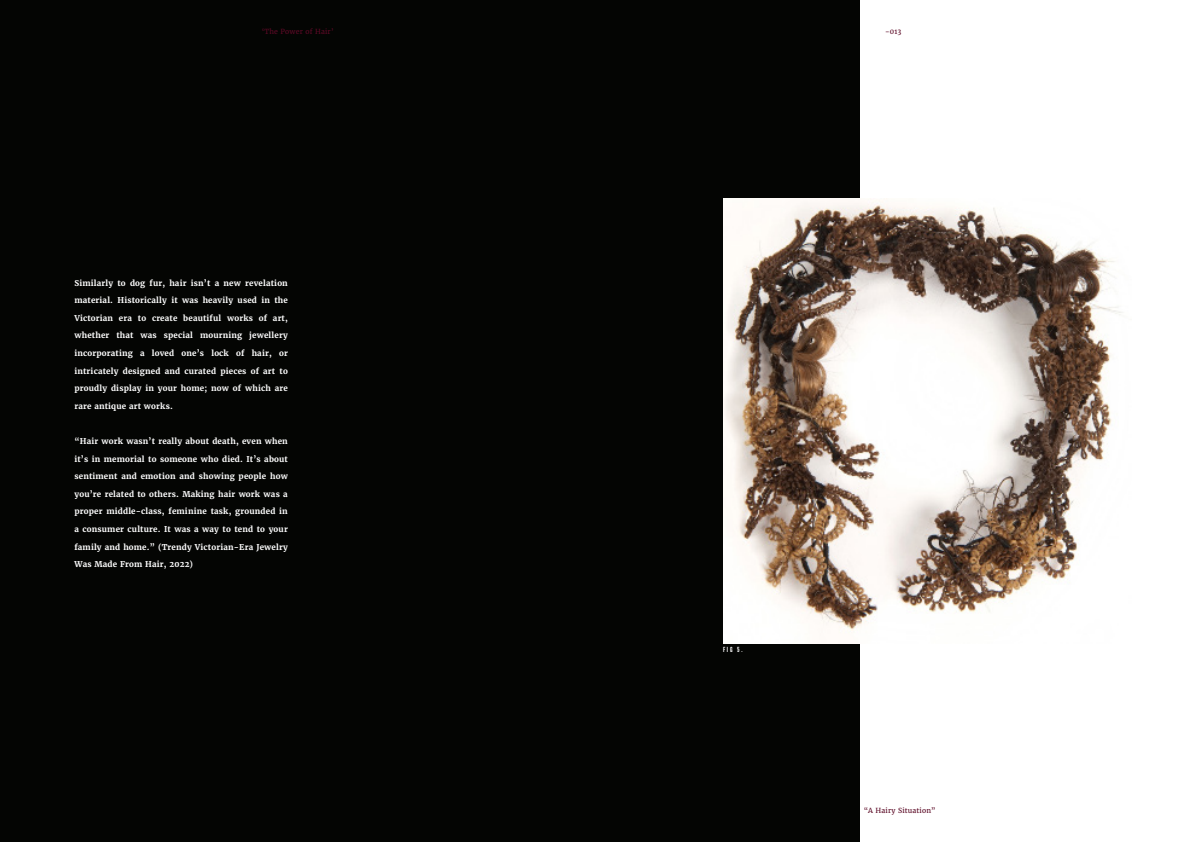
<style>
.page{position:relative;width:1191px;height:842px;background:#fff}
.page>*{position:absolute;margin:0;border:0;box-sizing:border-box;transform-origin:0 0}
.Body_Text{font:700 8px/17.6px "Merriweather";letter-spacing:.02em;color:#fff}
.Running_Headers_Page{font:7px "Merriweather";letter-spacing:.02em;color:#5b0925}
.Subtitle{font:7px "League Gothic";color:#fff}
</style>
<div class="page">
<div style="left:0;top:0;width:859px;height:842px;background:#040503"></div>
<img style="left:723px;top:199px;width:400px;height:444px">
<p class="Running_Headers_Page" style="left:262px;top:27px;width:73px">‘The Power of Hair’</p>
<p class="Running_Headers_Page" style="left:885px;top:27px;width:18px">-013</p>
<p class="Body_Text" style="left:74px;top:274px;width:215px">Similarly to dog fur, hair isn’t a new revelation</p>
<p class="Body_Text" style="left:74px;top:291px;width:215px">material. Historically it was heavily used in the</p>
<p class="Body_Text" style="left:74px;top:309px;width:215px">Victorian era to create beautiful works of art, whether that was special mourning jewellery</p>
<p class="Body_Text" style="left:74px;top:344px;width:215px">incorporating a loved one’s lock of hair, or</p>
<p class="Body_Text" style="left:74px;top:362px;width:215px">intricately designed and curated pieces of art to proudly display in your home; now of which are</p>
<p class="Body_Text" style="left:74px;top:397px;width:100px">rare antique art works.</p>
<p class="Body_Text" style="left:74px;top:432px;width:215px">“Hair work wasn’t really about death, even when</p>
<p class="Body_Text" style="left:74px;top:450px;width:215px">it’s in memorial to someone who died. It’s about sentiment and emotion and showing people how</p>
<p class="Body_Text" style="left:74px;top:485px;width:215px">you’re related to others. Making hair work was a proper middle-class, feminine task, grounded in</p>
<p class="Body_Text" style="left:74px;top:520px;width:215px">a consumer culture. It was a way to tend to your</p>
<p class="Body_Text" style="left:74px;top:538px;width:215px">family and home.” (Trendy Victorian-Era Jewelry<br>Was Made From Hair, 2022)</p>
<p class="Subtitle" style="left:723px;top:645px;width:21px">FIG 5.</p>
<p class="Running_Headers_Page" style="left:863px;top:806px;width:73px">“A Hairy Situation”</p>
</div>
